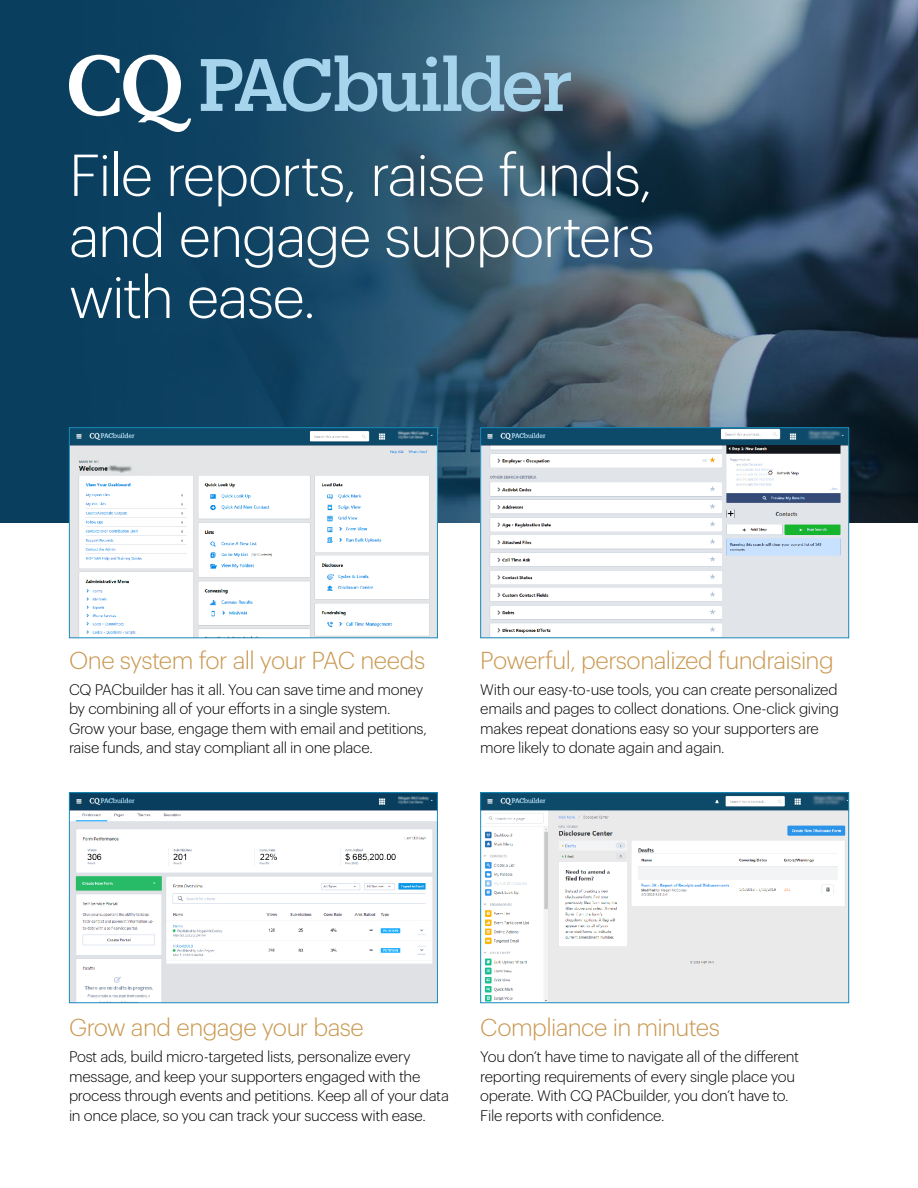
<style>
.page{position:relative;width:918px;height:1188px;background:#fff}
.page>*{position:absolute;margin:0;border:0;box-sizing:border-box;transform-origin:0 0}
.Product_subheads{font:300 57.75px/61.1px "Graphik";letter-spacing:-.025em;color:#fff;text-align:justify}
.Head-A{font:300 24px "Graphik";letter-spacing:-.025em;color:#c99850}
.Body-A{font:300 15px/19.5px "Graphik";letter-spacing:-.02em;color:#000}
</style>
<div class="page">
<div style="left:0;top:0;width:918px;height:523px;background:#093e5e"></div>
<img style="left:68px;top:0;width:850px;height:523px">
<svg style="left:201px;top:55px;width:370px;height:57px;background:#5e8aa4"></svg>
<svg style="left:69px;top:55px;width:122px;height:86px"></svg>
<img style="left:71px;top:429px;width:365px;height:207px">
<div style="left:69px;top:427px;width:369px;height:211px;border:1px solid #188aba"></div>
<img style="left:71px;top:794px;width:365px;height:207px">
<div style="left:69px;top:792px;width:369px;height:211px;border:1px solid #188aba"></div>
<img style="left:482px;top:429px;width:365px;height:207px">
<div style="left:480px;top:427px;width:369px;height:211px;border:1px solid #188aba"></div>
<img style="left:482px;top:794px;width:365px;height:207px">
<div style="left:480px;top:792px;width:369px;height:211px;border:1px solid #188aba"></div>
<p class="Product_subheads" style="left:69px;top:140px;width:587px">File reports, raise funds, and engage supporters with ease.</p>
<p class="Head-A" style="left:69px;top:642px;width:358px">One system for all your PAC needs</p>
<p class="Body-A" style="left:69px;top:679px;width:359px">CQ PACbuilder has it all. You can save time and money by combining all of your efforts in a single system.<br>Grow your base, engage them with email and petitions, raise funds, and stay compliant all in one place.</p>
<p class="Head-A" style="left:480px;top:642px;width:355px">Powerful, personalized fundraising</p>
<p class="Body-A" style="left:480px;top:679px;width:360px">With our easy-to-use tools, you can create personalized emails and pages to collect donations. One-click giving makes repeat donations easy so your supporters are more likely to donate again and again.</p>
<p class="Head-A" style="left:69px;top:1010px;width:296px">Grow and engage your base</p>
<p class="Body-A" style="left:69px;top:1046px;width:381px">Post ads, build micro-targeted lists, personalize every message, and keep your supporters engaged with the process through events and petitions. Keep all of your data in once place, so you can track your success with ease.</p>
<p class="Head-A" style="left:480px;top:1010px;width:241px">Compliance in minutes</p>
<p class="Body-A" style="left:480px;top:1046px;width:320px">You don’t have time to navigate all of the different reporting requirements of every single place you operate. With CQ PACbuilder, you don’t have to.<br>File reports with confidence.</p>
</div>
